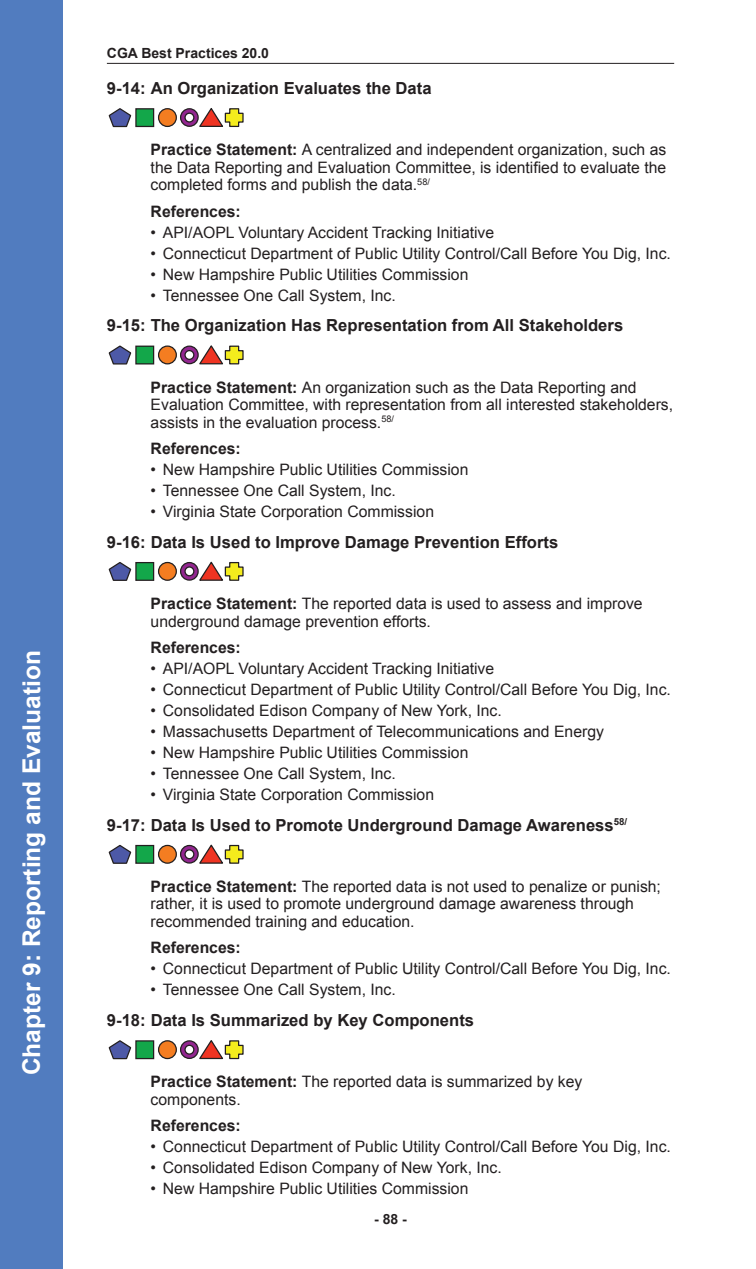
<style>
.page{position:relative;width:756px;height:1269px;background:#fff}
.page>*{position:absolute;margin:0;border:0;box-sizing:border-box;transform-origin:0 0}
.t1{font:700 24.5px "Arial";color:#fff}
.t2{font:700 16.62px "Arial";color:#231f20}
.t3{font:15.75px/17.5px "Arial";color:#231f20}
.t4{font:700 15.75px "Arial";color:#231f20}
.t5{font:700 14px "Arial";color:#231f20}
.s1{font-weight:700}
</style>
<div class="page">
<div style="left:0;top:0;width:63px;height:1268px;background:#517cbf"></div>
<hr style="left:107px;top:63px;width:567px;height:1px;background:#231f20">
<svg style="left:108px;top:108px;width:24px;height:20px"></svg>
<div style="left:136px;top:109px;width:17px;height:17px;background:#13a74a"></div>
<div style="left:135px;top:108px;width:19px;height:19px;border:1px solid #231f20"></div>
<div style="left:159px;top:109px;width:17px;height:17px;background:#f47d21;border-radius:50%"></div>
<div style="left:158px;top:108px;width:19px;height:19px;border:1px solid #231f20;border-radius:50%"></div>
<svg style="left:180px;top:108px;width:64px;height:19px"></svg>
<svg style="left:108px;top:345px;width:24px;height:20px"></svg>
<div style="left:136px;top:346px;width:17px;height:18px;background:#13a74a"></div>
<div style="left:135px;top:345px;width:19px;height:19px;border:1px solid #231f20"></div>
<div style="left:159px;top:346px;width:17px;height:18px;background:#f47d21;border-radius:50%"></div>
<div style="left:158px;top:345px;width:19px;height:19px;border:1px solid #231f20;border-radius:50%"></div>
<svg style="left:180px;top:345px;width:64px;height:20px"></svg>
<svg style="left:108px;top:562px;width:24px;height:19px"></svg>
<div style="left:136px;top:562px;width:17px;height:18px;background:#13a74a"></div>
<div style="left:135px;top:562px;width:19px;height:19px;border:1px solid #231f20"></div>
<div style="left:159px;top:562px;width:17px;height:18px;background:#f47d21;border-radius:50%"></div>
<div style="left:158px;top:562px;width:19px;height:19px;border:1px solid #231f20;border-radius:50%"></div>
<svg style="left:180px;top:561px;width:64px;height:20px"></svg>
<svg style="left:108px;top:844px;width:24px;height:20px"></svg>
<div style="left:136px;top:845px;width:17px;height:18px;background:#13a74a"></div>
<div style="left:135px;top:845px;width:19px;height:18px;border:1px solid #231f20"></div>
<div style="left:159px;top:845px;width:17px;height:18px;background:#f47d21;border-radius:50%"></div>
<div style="left:158px;top:844px;width:19px;height:19px;border:1px solid #231f20;border-radius:50%"></div>
<svg style="left:180px;top:844px;width:64px;height:20px"></svg>
<svg style="left:108px;top:1040px;width:24px;height:19px"></svg>
<div style="left:136px;top:1040px;width:17px;height:18px;background:#13a74a"></div>
<div style="left:135px;top:1040px;width:19px;height:19px;border:1px solid #231f20"></div>
<div style="left:159px;top:1040px;width:17px;height:18px;background:#f47d21;border-radius:50%"></div>
<div style="left:158px;top:1040px;width:19px;height:19px;border:1px solid #231f20;border-radius:50%"></div>
<svg style="left:180px;top:1040px;width:64px;height:19px"></svg>
<h1 class="t1" style="left:15px;top:1075px;width:426px;rotate:-90deg">Chapter 9: Reporting and Evaluation</h1>
<p class="t5" style="left:107px;top:44px;width:164px">CGA Best Practices 20.0</p>
<p class="t2" style="left:107px;top:77px;width:326px">9-14: An Organization Evaluates the Data</p>
<p class="t3" style="left:151px;top:141px;width:517px;text-align:justify"><span class="s1">Practice Statement:</span> A centralized and independent organization, such as the Data Reporting and Evaluation Committee, is identified to evaluate the completed forms and publish the data.<sup>58/</sup></p>
<p class="t4" style="left:151px;top:200px;width:92px">References:</p>
<p class="t3" style="left:151px;top:223px;width:345px">• API/AOPL Voluntary Accident Tracking Initiative</p>
<p class="t3" style="left:151px;top:244px;width:521px">• Connecticut Department of Public Utility Control/Call Before You Dig, Inc.</p>
<p class="t3" style="left:151px;top:265px;width:319px">• New Hampshire Public Utilities Commission</p>
<p class="t3" style="left:151px;top:286px;width:247px">• Tennessee One Call System, Inc.</p>
<p class="t2" style="left:107px;top:314px;width:518px">9-15: The Organization Has Representation from All Stakeholders</p>
<p class="t3" style="left:151px;top:378px;width:524px"><span class="s1">Practice Statement:</span> An organization such as the Data Reporting and<br>Evaluation Committee, with representation from all interested stakeholders, assists in the evaluation process.<sup>58/</sup></p>
<p class="t4" style="left:151px;top:438px;width:92px">References:</p>
<p class="t3" style="left:151px;top:461px;width:319px">• New Hampshire Public Utilities Commission</p>
<p class="t3" style="left:151px;top:482px;width:247px">• Tennessee One Call System, Inc.</p>
<p class="t3" style="left:151px;top:503px;width:285px">• Virginia State Corporation Commission</p>
<p class="t2" style="left:107px;top:531px;width:453px">9-16: Data Is Used to Improve Damage Prevention Efforts</p>
<p class="t3" style="left:151px;top:595px;width:493px"><span class="s1">Practice Statement:</span> The reported data is used to assess and improve underground damage prevention efforts.</p>
<p class="t4" style="left:151px;top:637px;width:92px">References:</p>
<p class="t3" style="left:151px;top:659px;width:345px">• API/AOPL Voluntary Accident Tracking Initiative</p>
<p class="t3" style="left:151px;top:680px;width:521px">• Connecticut Department of Public Utility Control/Call Before You Dig, Inc.</p>
<p class="t3" style="left:151px;top:701px;width:353px">• Consolidated Edison Company of New York, Inc.</p>
<p class="t3" style="left:151px;top:722px;width:455px">• Massachusetts Department of Telecommunications and Energy</p>
<p class="t3" style="left:151px;top:743px;width:319px">• New Hampshire Public Utilities Commission</p>
<p class="t3" style="left:151px;top:764px;width:247px">• Tennessee One Call System, Inc.</p>
<p class="t3" style="left:151px;top:785px;width:285px">• Virginia State Corporation Commission</p>
<p class="t2" style="left:107px;top:813px;width:522px">9-17: Data Is Used to Promote Underground Damage Awareness<sup>58/</sup></p>
<p class="t3" style="left:151px;top:877px;width:512px"><span class="s1">Practice Statement:</span> The reported data is not used to penalize or punish; rather, it is used to promote underground damage awareness through recommended training and education.</p>
<p class="t4" style="left:151px;top:937px;width:92px">References:</p>
<p class="t3" style="left:151px;top:960px;width:521px">• Connecticut Department of Public Utility Control/Call Before You Dig, Inc.</p>
<p class="t3" style="left:151px;top:981px;width:247px">• Tennessee One Call System, Inc.</p>
<p class="t2" style="left:107px;top:1009px;width:369px">9-18: Data Is Summarized by Key Components</p>
<p class="t3" style="left:151px;top:1073px;width:433px"><span class="s1">Practice Statement:</span> The reported data is summarized by key components.</p>
<p class="t4" style="left:151px;top:1115px;width:92px">References:</p>
<p class="t3" style="left:151px;top:1137px;width:521px">• Connecticut Department of Public Utility Control/Call Before You Dig, Inc.</p>
<p class="t3" style="left:151px;top:1158px;width:353px">• Consolidated Edison Company of New York, Inc.</p>
<p class="t3" style="left:151px;top:1179px;width:319px">• New Hampshire Public Utilities Commission</p>
<p class="t5" style="left:374px;top:1210px;width:34px">- 88 -</p>
</div>
